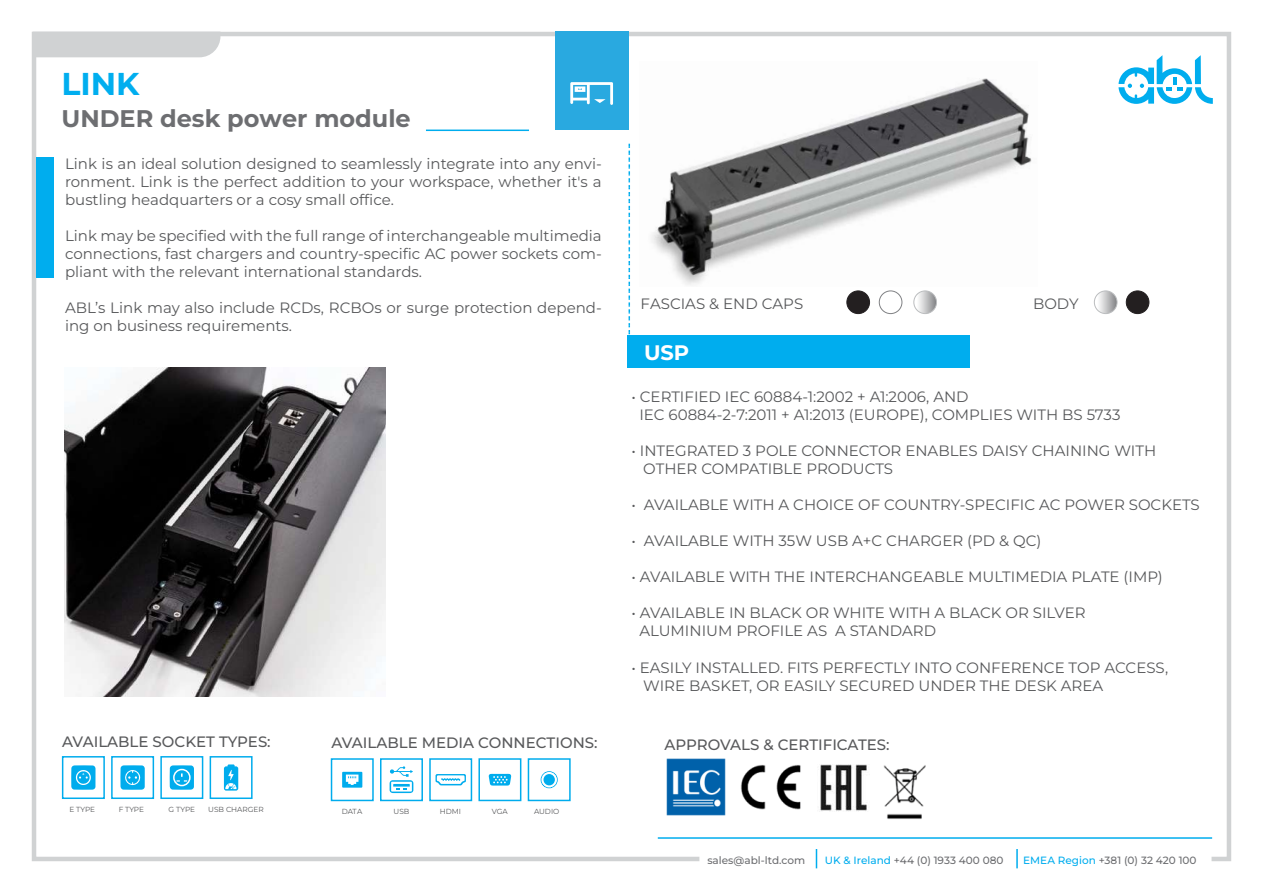
<style>
.page{position:relative;width:1263px;height:893px;background:#fff}
.page>*{position:absolute;margin:0;border:0;box-sizing:border-box;transform-origin:0 0}
.t1{font:700 31.5px "Montserrat";color:#00aeef}
.t2{font:700 24px "Montserrat";color:#6d6e71}
.t3{font:700 21px "Montserrat";color:#fff}
.t4{font:15px/18px "Montserrat";color:#58595b}
.t5{font:500 15px "Montserrat";color:#58595b}
.t6{font:500 10.5px "Montserrat";color:#6d6e71}
.t7{font:7.35px "Montserrat";color:#58595b}
.s1{color:#00adee}
</style>
<div class="page">
<div style="left:32px;top:32px;width:1199px;height:829px;background:#fff;border:4px solid #d0d2d3"></div>
<svg style="left:699px;top:849px;width:512px;height:19px"></svg>
<svg style="left:1118px;top:55px;width:95px;height:49px"></svg>
<svg style="left:628px;top:143px;width:2px;height:193px"></svg>
<div style="left:36px;top:157px;width:18px;height:121px;background:#00adee"></div>
<div style="left:33px;top:32px;width:187px;height:25px;background:#d0d2d3"></div>
<hr style="left:426px;top:130px;width:103px;height:1px;background:#00adee">
<hr style="left:658px;top:837px;width:554px;height:2px;background:#00adee">
<div style="left:555px;top:31px;width:73px;height:99px;background:#29a9e0"></div>
<svg style="left:570px;top:82px;width:43px;height:23px"></svg>
<svg style="left:120px;top:765px;width:25px;height:25px"></svg>
<div style="left:62px;top:756px;width:43px;height:43px;border:2px solid #00aced"></div>
<div style="left:111px;top:756px;width:43px;height:43px;border:2px solid #00aced"></div>
<div style="left:160px;top:756px;width:43px;height:43px;border:2px solid #00aced"></div>
<div style="left:210px;top:756px;width:43px;height:43px;border:2px solid #00aced"></div>
<svg style="left:71px;top:765px;width:25px;height:25px"></svg>
<svg style="left:224px;top:764px;width:14px;height:27px"></svg>
<svg style="left:170px;top:765px;width:24px;height:25px"></svg>
<div style="left:173px;top:769px;width:18px;height:17px;border:2px solid #fff;border-radius:50%"></div>
<svg style="left:389px;top:766px;width:24px;height:27px"></svg>
<svg style="left:435px;top:774px;width:31px;height:11px"></svg>
<svg style="left:489px;top:774px;width:22px;height:12px"></svg>
<svg style="left:541px;top:771px;width:17px;height:17px"></svg>
<svg style="left:342px;top:772px;width:20px;height:16px"></svg>
<div style="left:331px;top:758px;width:43px;height:43px;border:2px solid #00aced"></div>
<div style="left:380px;top:758px;width:43px;height:43px;border:2px solid #00aced"></div>
<div style="left:429px;top:758px;width:43px;height:43px;border:2px solid #00aced"></div>
<div style="left:478px;top:758px;width:43px;height:43px;border:2px solid #00aced"></div>
<div style="left:528px;top:758px;width:43px;height:43px;border:2px solid #00aced"></div>
<img style="left:883px;top:765px;width:43px;height:54px">
<img style="left:820px;top:764px;width:47px;height:47px">
<img style="left:740px;top:764px;width:61px;height:46px">
<img style="left:666px;top:758px;width:60px;height:58px">
<img style="left:651px;top:78px;width:381px;height:207px">
<div style="left:847px;top:291px;width:22px;height:23px;background:#231f20;border-radius:50%"></div>
<div style="left:847px;top:291px;width:23px;height:23px;border:1px solid #231f20;border-radius:50%"></div>
<div style="left:879px;top:291px;width:23px;height:23px;border:1px solid #808184;border-radius:50%"></div>
<svg style="left:914px;top:291px;width:22px;height:23px"></svg>
<div style="left:914px;top:291px;width:23px;height:23px;border:1px solid #bbbdbf;border-radius:50%"></div>
<svg style="left:1094px;top:291px;width:23px;height:23px"></svg>
<div style="left:1094px;top:291px;width:23px;height:23px;border:1px solid #bbbdbf;border-radius:50%"></div>
<div style="left:1126px;top:291px;width:23px;height:23px;background:#231f20;border-radius:50%"></div>
<div style="left:1126px;top:291px;width:23px;height:23px;border:1px solid #231f20;border-radius:50%"></div>
<div style="left:627px;top:336px;width:343px;height:32px;background:#00adee"></div>
<img style="left:65px;top:367px;width:320px;height:329px">
<h1 class="t1" style="left:61px;top:62px;width:80px">LINK</h1>
<h2 class="t2" style="left:61px;top:102px;width:351px">UNDER desk power module</h2>
<p class="t4" style="left:65px;top:155px;width:538px;text-align:justify">Link is an ideal solution designed to seamlessly integrate into any envi&shy;ronment. Link is the perfect addition to your workspace, whether it's a bustling headquarters or a cosy small office.</p>
<p class="t4" style="left:65px;top:227px;width:538px;text-align:justify">Link may be specified with the full range of interchangeable multimedia connections, fast chargers and country-specific AC power sockets com&shy;pliant with the relevant international standards.</p>
<p class="t4" style="left:65px;top:299px;width:538px">ABL’s Link may also include RCDs, RCBOs or surge protection depend&shy;ing on business requirements.</p>
<p class="t5" style="left:62px;top:732px;width:210px">AVAILABLE SOCKET TYPES:</p>
<p class="t5" style="left:331px;top:733px;width:268px">AVAILABLE MEDIA CONNECTIONS:</p>
<p class="t7" style="left:69px;top:804px;width:27px">E TYPE</p>
<p class="t7" style="left:119px;top:804px;width:27px">F TYPE</p>
<p class="t7" style="left:169px;top:804px;width:28px">G TYPE</p>
<p class="t7" style="left:208px;top:805px;width:57px">USB CHARGER</p>
<p class="t7" style="left:342px;top:806px;width:22px">DATA</p>
<p class="t7" style="left:394px;top:806px;width:17px">USB</p>
<p class="t7" style="left:440px;top:806px;width:23px">HDMI</p>
<p class="t7" style="left:492px;top:806px;width:18px">VGA</p>
<p class="t7" style="left:534px;top:806px;width:27px">AUDIO</p>
<p class="t4" style="left:640px;top:294px;width:164px">FASCIAS &amp; END CAPS</p>
<p class="t4" style="left:1033px;top:294px;width:47px">BODY</p>
<h3 class="t3" style="left:644px;top:338px;width:46px">USP</h3>
<p class="t4" style="left:639px;top:387px;width:483px;text-indent:-8px">• CERTIFIED IEC 60884-1:2002 + A1:2006, AND<br>IEC 60884-2-7:2011 + A1:2013 (EUROPE), COMPLIES WITH BS 5733</p>
<p class="t4" style="left:643px;top:441px;width:514px;text-indent:-12px">• INTEGRATED 3 POLE CONNECTOR ENABLES DAISY CHAINING WITH<br>OTHER COMPATIBLE PRODUCTS</p>
<p class="t4" style="left:631px;top:495px;width:570px">• AVAILABLE WITH A CHOICE OF COUNTRY-SPECIFIC AC POWER SOCKETS</p>
<p class="t4" style="left:631px;top:531px;width:411px">• AVAILABLE WITH 35W USB A+C CHARGER (PD &amp; QC)</p>
<p class="t4" style="left:631px;top:567px;width:533px">• AVAILABLE WITH THE INTERCHANGEABLE MULTIMEDIA PLATE (IMP)</p>
<p class="t4" style="left:639px;top:603px;width:448px;text-indent:-8px">• AVAILABLE IN BLACK OR WHITE WITH A BLACK OR SILVER<br>ALUMINIUM PROFILE AS A STANDARD</p>
<p class="t4" style="left:643px;top:659px;width:526px;text-indent:-12px">• EASILY INSTALLED. FITS PERFECTLY INTO CONFERENCE TOP ACCESS,<br>WIRE BASKET, OR EASILY SECURED UNDER THE DESK AREA</p>
<p class="t5" style="left:664px;top:734px;width:226px">APPROVALS &amp; CERTIFICATES:</p>
<p class="t6" style="left:707px;top:853px;width:99px">sales@abl-ltd.com</p>
<p class="t6" style="left:825px;top:853px;width:180px"><span class="s1">UK &amp; Ireland</span> +44 (0) 1933 400 080</p>
<p class="t6" style="left:1023px;top:853px;width:175px"><span class="s1">EMEA Region</span> +381 (0) 32 420 100</p>
</div>
